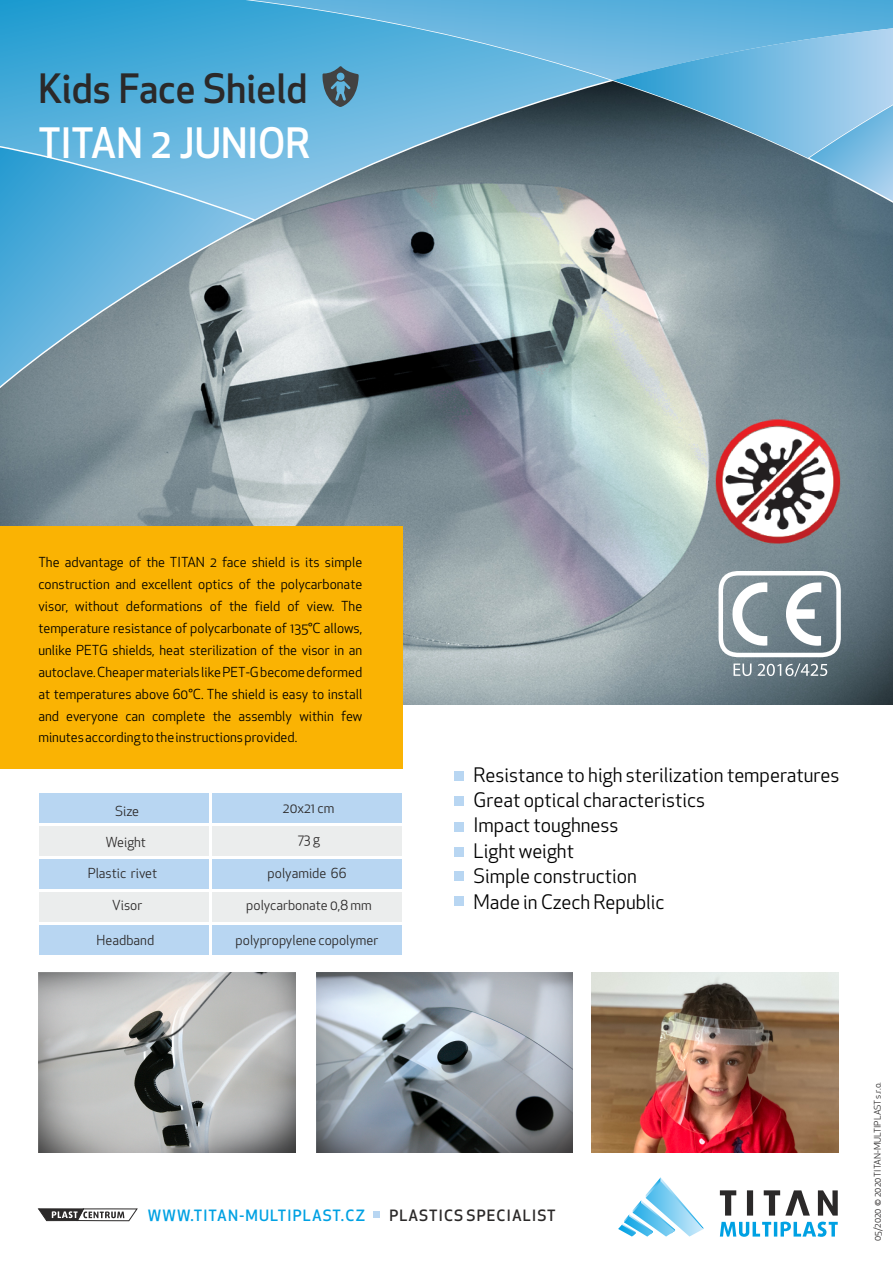
<style>
.page{position:relative;width:893px;height:1263px;background:#fff}
.page>*{position:absolute;margin:0;border:0;box-sizing:border-box;transform-origin:0 0}
.t1{font:500 40.95px "Apex New";color:#fff}
.t2{font:500 39.45px "Apex New";color:#2b2929}
.t3{font:19.5px/25.3px "Apex New";color:#000}
.t4{font:500 15.3px "Apex New";letter-spacing:.08em;color:#00a1e3}
.t5{font:500 15.3px "Apex New";letter-spacing:.08em;color:#2b2929}
.t6{font:13.5px/21.9px "Apex New";color:#000;text-align:justify}
.t7{font:13.5px "Apex New";color:#2b2929}
.t8{font:9px "Apex New";color:#2b2929}
</style>
<div class="page">
<img style="left:0;top:390px;width:893px;height:315px">
<svg style="left:0;top:0;width:893px;height:390px;background:#7aa2b5"></svg>
<svg style="left:251px;top:0;width:642px;height:80px;background:#5bb1dc"></svg>
<svg style="left:613px;top:28px;width:280px;height:174px;background:#6a9bb7"></svg>
<svg style="left:37px;top:1208px;width:101px;height:13px"></svg>
<div style="left:373px;top:1211px;width:7px;height:7px;background:#b8d6f2"></div>
<div style="left:455px;top:771px;width:9px;height:9px;background:#b8d6f2"></div>
<div style="left:455px;top:796px;width:9px;height:10px;background:#b8d6f2"></div>
<div style="left:455px;top:822px;width:9px;height:9px;background:#b8d6f2"></div>
<div style="left:455px;top:847px;width:9px;height:9px;background:#b8d6f2"></div>
<div style="left:455px;top:871px;width:9px;height:10px;background:#b8d6f2"></div>
<div style="left:455px;top:896px;width:9px;height:9px;background:#b8d6f2"></div>
<img style="left:39px;top:973px;width:257px;height:180px">
<svg style="left:720px;top:1190px;width:118px;height:25px"></svg>
<svg style="left:720px;top:1221px;width:118px;height:16px"></svg>
<svg style="left:618px;top:1177px;width:85px;height:59px"></svg>
<img style="left:316px;top:973px;width:257px;height:179px">
<img style="left:711px;top:414px;width:136px;height:136px">
<svg style="left:786px;top:582px;width:35px;height:64px"></svg>
<svg style="left:732px;top:582px;width:35px;height:64px"></svg>
<svg style="left:733px;top:663px;width:94px;height:13px"></svg>
<div style="left:718px;top:571px;width:123px;height:86px;border:4px solid #fff;border-radius:18px"></div>
<svg style="left:322px;top:66px;width:37px;height:41px;background:#50788c"></svg>
<div style="left:213px;top:793px;width:189px;height:30px;background:#b8d6f2"></div>
<div style="left:213px;top:826px;width:189px;height:30px;background:#ebeded"></div>
<div style="left:213px;top:859px;width:189px;height:30px;background:#b8d6f2"></div>
<div style="left:213px;top:892px;width:189px;height:30px;background:#ebeded"></div>
<div style="left:213px;top:925px;width:189px;height:30px;background:#b8d6f2"></div>
<div style="left:39px;top:793px;width:170px;height:30px;background:#b8d6f2"></div>
<div style="left:39px;top:826px;width:170px;height:30px;background:#ebeded"></div>
<div style="left:39px;top:859px;width:170px;height:30px;background:#b8d6f2"></div>
<div style="left:39px;top:892px;width:170px;height:30px;background:#ebeded"></div>
<div style="left:39px;top:925px;width:170px;height:30px;background:#b8d6f2"></div>
<img style="left:592px;top:973px;width:246px;height:179px">
<div style="left:0;top:526px;width:403px;height:242px;background:#fab303"></div>
<h2 class="t2" style="left:39px;top:74px;width:270px">Kids Face Shield</h2>
<h1 class="t1" style="left:39px;top:128px;width:273px">TITAN 2 JUNIOR</h1>
<p class="t6" style="left:38px;top:553px;width:325px">The advantage of the TITAN 2 face shield is its simple construction and excellent optics of the polycarbonate visor, without deformations of the field of view. The temperature resistance of polycarbonate of 135°C allows, unlike PETG shields, heat sterilization of the visor in an autoclave. Cheaper materials like PET-G become deformed at temperatures above 60°C. The shield is easy to install and everyone can complete the assembly within few minutes according to the instructions provided.</p>
<p class="t7" style="left:115px;top:806px;width:26px">Size</p>
<p class="t7" style="left:106px;top:836px;width:42px">Weight</p>
<p class="t7" style="left:88px;top:867px;width:71px">Plastic rivet</p>
<p class="t7" style="left:112px;top:900px;width:32px">Visor</p>
<p class="t7" style="left:97px;top:934px;width:59px">Headband</p>
<p class="t7" style="left:283px;top:803px;width:53px">20x21 cm</p>
<p class="t7" style="left:298px;top:834px;width:23px">73 g</p>
<p class="t7" style="left:268px;top:867px;width:80px">polyamide 66</p>
<p class="t7" style="left:246px;top:900px;width:127px">polycarbonate 0,8 mm</p>
<p class="t7" style="left:236px;top:935px;width:144px">polypropylene copolymer</p>
<h3 class="t3" style="left:473px;top:764px;width:368px">Resistance to high sterilization temperatures<br>Great optical characteristics<br>Impact toughness<br>Light weight<br>Simple construction<br>Made in Czech Republic</h3>
<p class="t4" style="left:148px;top:1209px;width:219px">WWW.TITAN-MULTIPLAST.CZ</p>
<p class="t5" style="left:389px;top:1209px;width:168px">PLASTICS SPECIALIST</p>
<p class="t8" style="left:874px;top:1241px;width:161px;rotate:-90deg">05/2020 © 2020 TITAN-MULTIPLAST s.r.o.</p>
</div>
